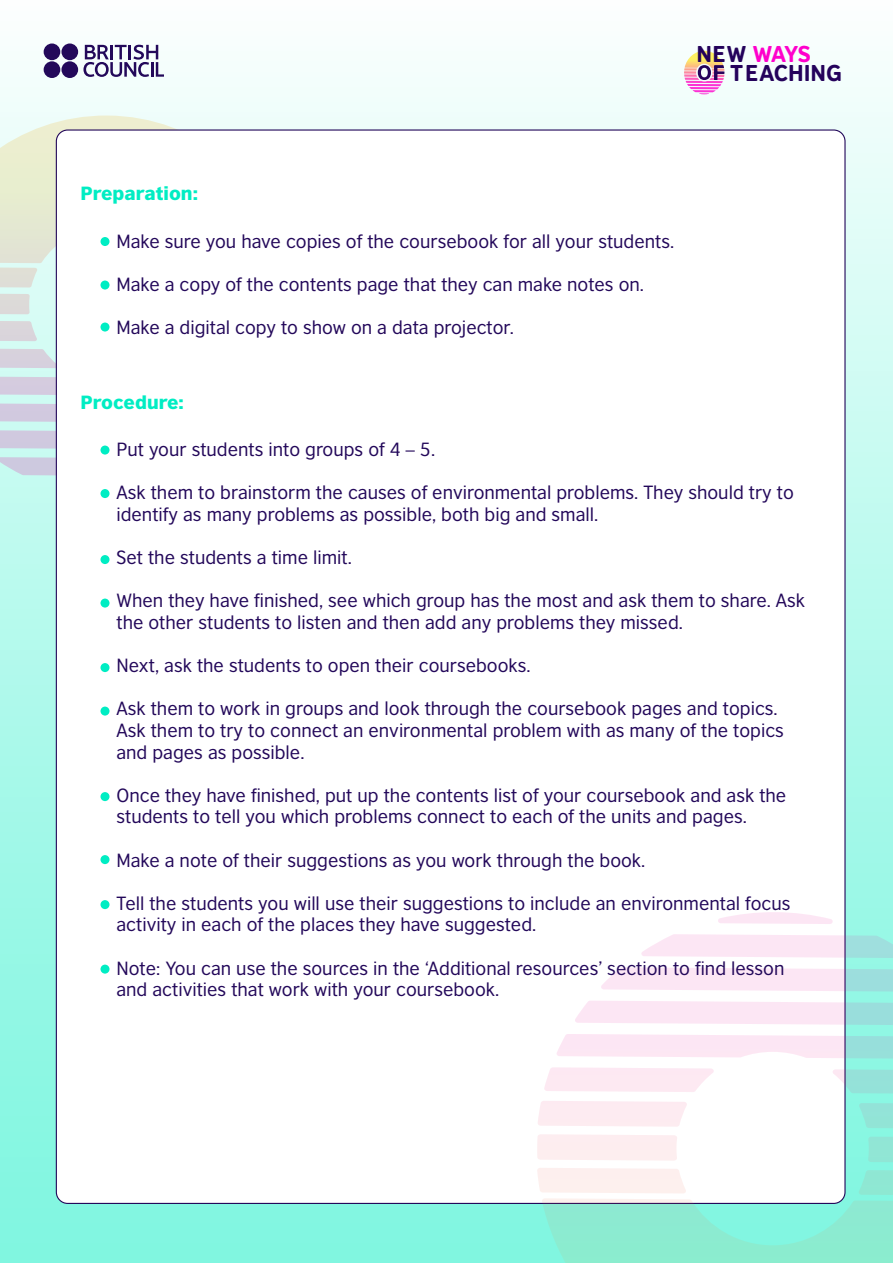
<style>
.page{position:relative;width:893px;height:1263px;background:#fff}
.page>*{position:absolute;margin:0;border:0;box-sizing:border-box;transform-origin:0 0}
.t1{font:21.6px/18.5px "British Council Sans Headline";color:#24025b}
.t2{font:18px/21.6px "British Council Sans";color:#23085a}
.t3{font:900 18px "British Council Sans";color:#00edc3}
.s1{color:#f0c}
</style>
<div class="page">
<div style="left:0;top:0;width:893px;height:1263px;background:linear-gradient(to bottom,#f8fefd,#79f6de)"></div>
<svg style="left:0;top:430px;width:56px;height:20px"></svg>
<svg style="left:0;top:457px;width:56px;height:19px"></svg>
<svg style="left:0;top:116px;width:295px;height:254px;background:#e0e9dd"></svg>
<svg style="left:0;top:403px;width:56px;height:20px"></svg>
<svg style="left:0;top:376px;width:56px;height:20px"></svg>
<svg style="left:83px;top:45px;width:81px;height:32px"></svg>
<div style="left:44px;top:61px;width:16px;height:17px;background:#23095a;border-radius:50%"></div>
<div style="left:61px;top:61px;width:17px;height:17px;background:#23095a;border-radius:50%"></div>
<div style="left:44px;top:44px;width:16px;height:16px;background:#23095a;border-radius:50%"></div>
<div style="left:61px;top:44px;width:17px;height:16px;background:#23095a;border-radius:50%"></div>
<div style="left:56px;top:130px;width:789px;height:1073px;background:#fff;border-radius:11px"></div>
<svg style="left:601px;top:967px;width:292px;height:25px;background:#ebe7f1"></svg>
<svg style="left:544px;top:1067px;width:170px;height:25px;background:#fdebf3"></svg>
<svg style="left:833px;top:1069px;width:60px;height:25px"></svg>
<svg style="left:641px;top:934px;width:252px;height:24px;background:#e9e6f0"></svg>
<svg style="left:537px;top:1101px;width:356px;height:162px"></svg>
<svg style="left:575px;top:1000px;width:318px;height:25px;background:#ece7f1"></svg>
<svg style="left:557px;top:1034px;width:336px;height:25px;background:#ede8f1"></svg>
<svg style="left:718px;top:912px;width:115px;height:12px"></svg>
<svg style="left:684px;top:51px;width:40px;height:43px"></svg>
<div style="left:100px;top:237px;width:10px;height:9px;background:#00edc3;border-radius:50%"></div>
<svg style="left:100px;top:280px;width:10px;height:10px"></svg>
<svg style="left:100px;top:322px;width:10px;height:10px"></svg>
<div style="left:100px;top:446px;width:10px;height:8px;background:#00edc3;border-radius:50%"></div>
<div style="left:100px;top:489px;width:10px;height:9px;background:#00edc3;border-radius:50%"></div>
<div style="left:100px;top:555px;width:10px;height:9px;background:#00edc3;border-radius:50%"></div>
<svg style="left:100px;top:598px;width:10px;height:10px"></svg>
<div style="left:100px;top:663px;width:10px;height:9px;background:#00edc3;border-radius:50%"></div>
<div style="left:100px;top:792px;width:10px;height:9px;background:#00edc3;border-radius:50%"></div>
<div style="left:100px;top:855px;width:10px;height:9px;background:#00edc3;border-radius:50%"></div>
<div style="left:100px;top:900px;width:10px;height:9px;background:#00edc3;border-radius:50%"></div>
<div style="left:100px;top:965px;width:10px;height:9px;background:#00edc3;border-radius:50%"></div>
<svg style="left:100px;top:706px;width:10px;height:10px"></svg>
<p class="t1" style="left:730px;top:44px;width:113px;text-indent:-34px">NEW <span class="s1">WAYS<br></span>TEACHING</p>
<p class="t3" style="left:80px;top:177px;width:119px">Preparation:</p>
<p class="t2" style="left:116px;top:229px;width:559px">Make sure you have copies of the coursebook for all your students.</p>
<p class="t2" style="left:116px;top:272px;width:529px">Make a copy of the contents page that they can make notes on.</p>
<p class="t2" style="left:116px;top:315px;width:399px">Make a digital copy to show on a data projector.</p>
<p class="t3" style="left:80px;top:385px;width:105px">Procedure:</p>
<p class="t2" style="left:116px;top:437px;width:320px">Put your students into groups of 4 – 5.</p>
<p class="t2" style="left:116px;top:480px;width:679px">Ask them to brainstorm the causes of environmental problems. They should try to identify as many problems as possible, both big and small.</p>
<p class="t2" style="left:116px;top:545px;width:237px">Set the students a time limit.</p>
<p class="t2" style="left:116px;top:588px;width:690px">When they have finished, see which group has the most and ask them to share. Ask the other students to listen and then add any problems they missed.</p>
<p class="t2" style="left:116px;top:653px;width:416px">Next, ask the students to open their coursebooks.</p>
<p class="t2" style="left:116px;top:696px;width:669px">Ask them to work in groups and look through the coursebook pages and topics.<br>Ask them to try to connect an environmental problem with as many of the topics and pages as possible.</p>
<p class="t2" style="left:116px;top:783px;width:671px">Once they have finished, put up the contents list of your coursebook and ask the students to tell you which problems connect to each of the units and pages.</p>
<p class="t2" style="left:116px;top:847px;width:530px">Make a note of their suggestions as you work through the book.</p>
<p class="t2" style="left:116px;top:891px;width:675px">Tell the students you will use their suggestions to include an environmental focus activity in each of the places they have suggested.</p>
<p class="t2" style="left:116px;top:955px;width:669px">Note: You can use the sources in the ‘Additional resources’ section to find lesson and activities that work with your coursebook.</p>
</div>
